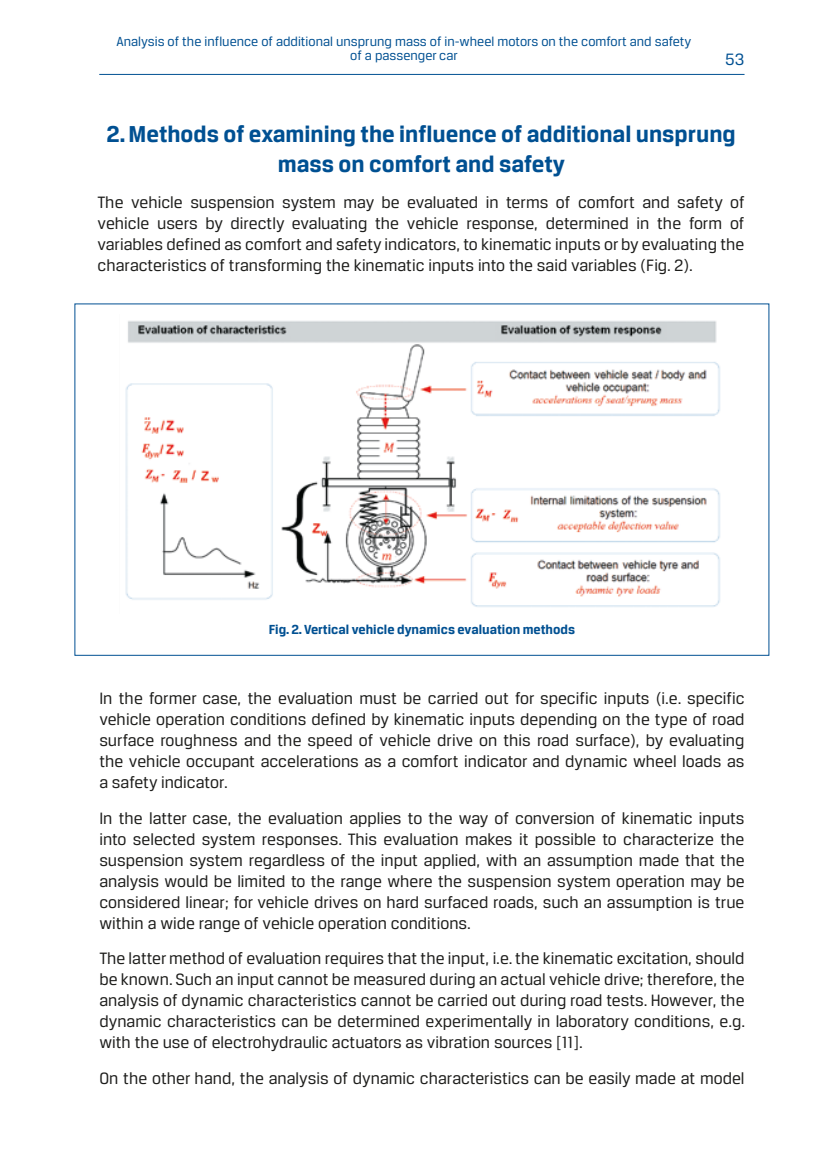
<style>
.page{position:relative;width:819px;height:1161px;background:#fff}
.page>*{position:absolute;margin:0;border:0;box-sizing:border-box;transform-origin:0 0}
.rozdzial_maly_ang{font:700 24.5px/29.4px "Breuer Text";color:#005092;text-align:center}
.podstawowy_ang{font:17.5px/21px "Breuer Text";color:#1d1d1b;text-align:justify}
.podst_ang{font:17.5px "Breuer Text";color:#005092}
.t1{font:14px/14px "Breuer Text";color:#005092;text-align:center}
.podst_ang-2{font:700 14px "Breuer Text";color:#005092}
</style>
<div class="page">
<hr style="left:99px;top:74px;width:645px;height:1px;background:#005092">
<img style="left:125px;top:321px;width:595px;height:286px">
<p class="t1" style="left:116px;top:35px;width:576px">Analysis of the influence of additional unsprung mass of in-wheel motors on the comfort and safety of a passenger car</p>
<p class="podst_ang" style="left:725px;top:50px;width:21px">53</p>
<p class="rozdzial_maly_ang" style="left:106px;top:119px;width:630px">2. Methods of examining the influence of additional unsprung mass on comfort and safety</p>
<p class="podstawowy_ang" style="left:98px;top:191px;width:648px">The vehicle suspension system may be evaluated in terms of comfort and safety of vehicle users by directly evaluating the vehicle response, determined in the form of variables defined as comfort and safety indicators, to kinematic inputs or by evaluating the characteristics of transforming the kinematic inputs into the said variables (Fig. 2).</p>
<p class="podst_ang-2" style="left:269px;top:622px;width:308px">Fig. 2. Vertical vehicle dynamics evaluation methods</p>
<p class="podstawowy_ang" style="left:99px;top:687px;width:646px">In the former case, the evaluation must be carried out for specific inputs (i.e. specific vehicle operation conditions defined by kinematic inputs depending on the type of road surface roughness and the speed of vehicle drive on this road surface), by evaluating the vehicle occupant accelerations as a comfort indicator and dynamic wheel loads as a safety indicator.</p>
<p class="podstawowy_ang" style="left:99px;top:807px;width:646px">In the latter case, the evaluation applies to the way of conversion of kinematic inputs into selected system responses. This evaluation makes it possible to characterize the suspension system regardless of the input applied, with an assumption made that the analysis would be limited to the range where the suspension system operation may be considered linear; for vehicle drives on hard surfaced roads, such an assumption is true within a wide range of vehicle operation conditions.</p>
<p class="podstawowy_ang" style="left:99px;top:948px;width:647px">The latter method of evaluation requires that the input, i.e. the kinematic excitation, should be known. Such an input cannot be measured during an actual vehicle drive; therefore, the analysis of dynamic characteristics cannot be carried out during road tests. However, the dynamic characteristics can be determined experimentally in laboratory conditions, e.g. with the use of electrohydraulic actuators as vibration sources [11].</p>
<p class="podstawowy_ang" style="left:99px;top:1068px;width:646px">On the other hand, the analysis of dynamic characteristics can be easily made at model</p>
</div>
